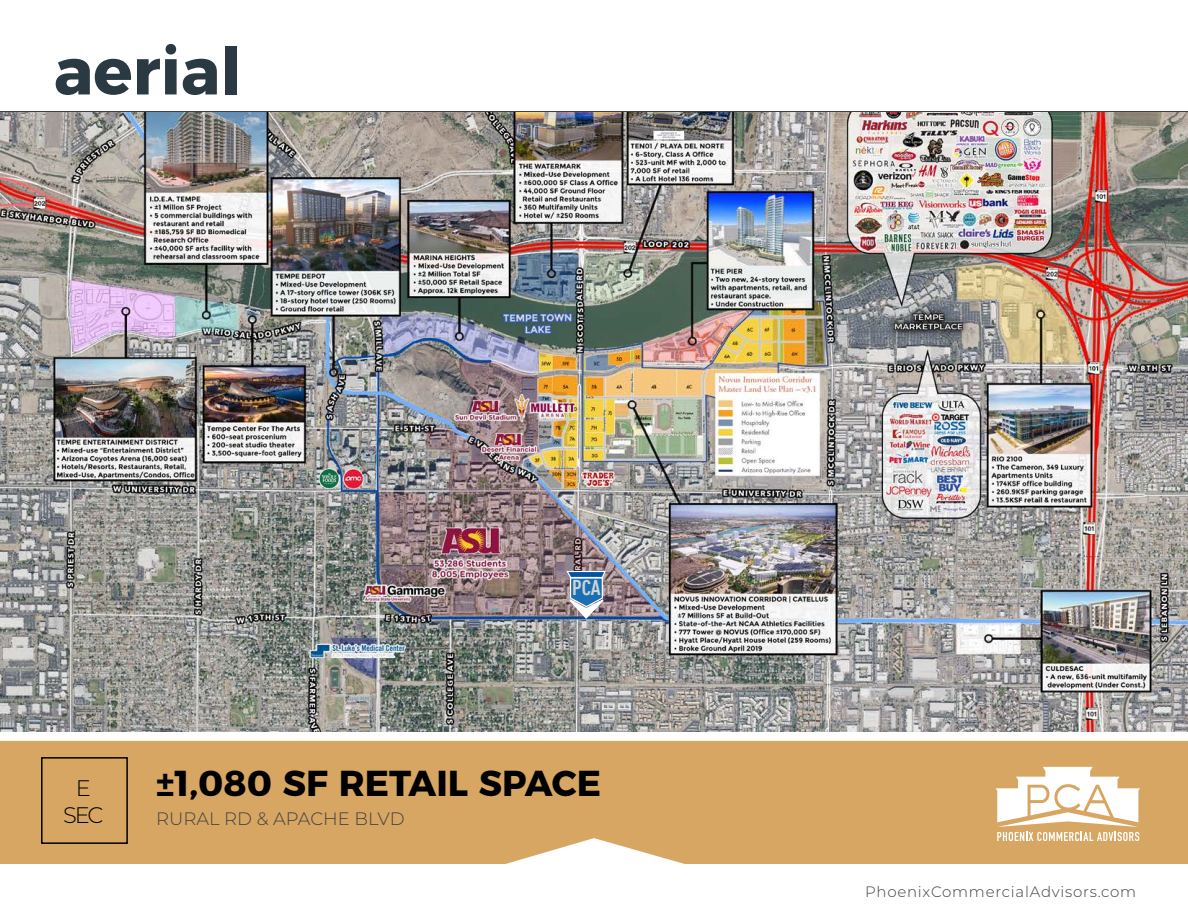
<style>
.page{position:relative;width:1188px;height:918px;background:#fff}
.page>*{position:absolute;margin:0;border:0;box-sizing:border-box;transform-origin:0 0}
.t1{font:700 65.25px "Montserrat";color:#2b3a42}
.t2{font:700 36px "Montserrat";color:#000}
.t3{font:300 22.5px/27px "Montserrat";color:#000101;text-align:center}
.t4{font:700 condensed 21px "DINOT";color:#d1d3d4}
.t5{font:300 18px "Montserrat";color:#414042}
.t6{font:300 15px "Montserrat";letter-spacing:.05em;color:#414042}
</style>
<div class="page">
<div style="left:0;top:741px;width:1188px;height:123px;background:#d8a663"></div>
<svg style="left:996px;top:767px;width:144px;height:74px"></svg>
<div style="left:41px;top:757px;width:87px;height:87px;border:2px solid #000"></div>
<img style="left:0;top:112px;width:1188px;height:619px">
<svg style="left:566px;top:570px;width:44px;height:50px;background:#6e8cad"></svg>
<h1 class="t1" style="left:54px;top:18px;width:189px">aerial</h1>
<h3 class="t4" style="left:572px;top:573px;width:30px">PCA</h3>
<h3 class="t3" style="left:63px;top:774px;width:42px">E<br>SEC</h3>
<h2 class="t2" style="left:156px;top:754px;width:446px">±1,080 SF RETAIL SPACE</h2>
<p class="t5" style="left:156px;top:806px;width:250px">RURAL RD &amp; APACHE BLVD</p>
<p class="t6" style="left:865px;top:881px;width:273px">PhoenixCommercialAdvisors.com</p>
</div>
